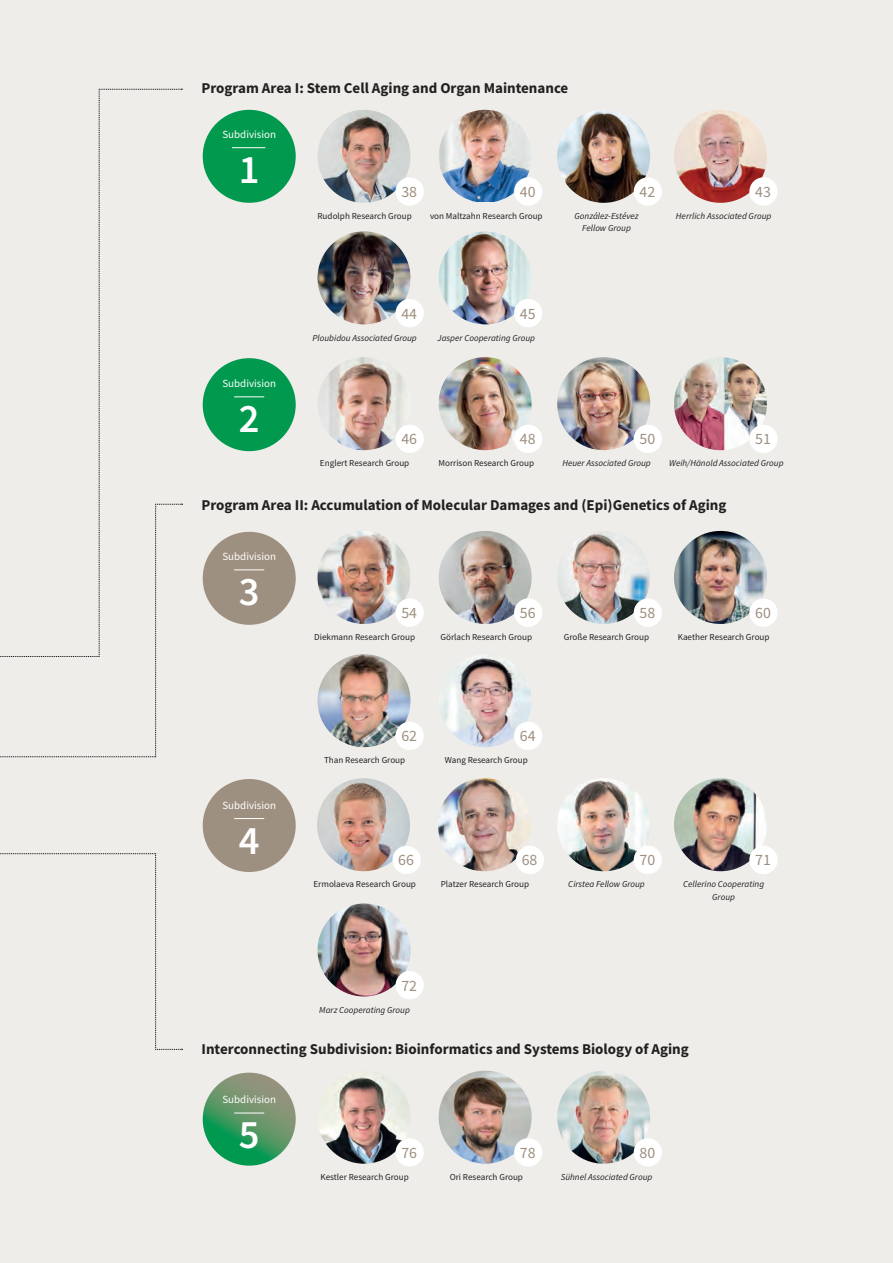
<style>
.page{position:relative;width:893px;height:1263px;background:#efedea}
.page>*{position:absolute;margin:0;border:0;box-sizing:border-box;transform-origin:0 0}
.Fliesstext_EN{font:600 40.5px "Source Sans Pro";color:#fff}
.Figure{font:15.75px "Source Sans Pro";color:#9e9080}
.Inhaltsverzeichnis_G{font:700 15px "Source Sans Pro";color:#231f20}
.Figure-2{font:10.95px "Source Sans Pro";color:#fff}
.Inhaltsverzeichnis_G-2{font:9.15px "Source Sans Pro";color:#231f20}
.Inhaltsverzeichnis_G-3{font:italic 9.15px "Source Sans Pro";color:#231f20}
.Inhaltsverzeichnis{font:9.15px "Source Sans Pro";color:#231f20}
</style>
<div class="page">
<svg style="left:0;top:89px;width:183px;height:668px"></svg>
<svg style="left:0;top:853px;width:183px;height:197px"></svg>
<div style="left:203px;top:110px;width:93px;height:93px;background:#00994e;border-radius:50%"></div>
<div style="left:203px;top:358px;width:93px;height:93px;background:#00994e;border-radius:50%"></div>
<div style="left:203px;top:532px;width:93px;height:93px;background:#9e9080;border-radius:50%"></div>
<div style="left:203px;top:779px;width:93px;height:93px;background:#9e9080;border-radius:50%"></div>
<img style="left:318px;top:110px;width:92px;height:93px;border-radius:46px">
<img style="left:318px;top:231px;width:92px;height:93px;border-radius:46px">
<img style="left:318px;top:357px;width:92px;height:93px;border-radius:46px">
<img style="left:318px;top:531px;width:92px;height:93px;border-radius:46px">
<img style="left:318px;top:654px;width:92px;height:93px;border-radius:46px">
<img style="left:438px;top:778px;width:93px;height:93px;border-radius:46px">
<img style="left:318px;top:903px;width:92px;height:93px;border-radius:46px">
<img style="left:318px;top:1071px;width:92px;height:93px;border-radius:46px">
<img style="left:439px;top:110px;width:92px;height:92px">
<img style="left:439px;top:231px;width:93px;height:93px;border-radius:46px">
<img style="left:439px;top:357px;width:93px;height:93px;border-radius:46px">
<img style="left:439px;top:531px;width:93px;height:93px;border-radius:46px">
<img style="left:439px;top:654px;width:93px;height:93px;border-radius:46px">
<img style="left:439px;top:1071px;width:93px;height:93px;border-radius:46px">
<img style="left:557px;top:110px;width:93px;height:93px;border-radius:46px">
<img style="left:557px;top:357px;width:93px;height:93px;border-radius:46px">
<img style="left:557px;top:531px;width:93px;height:93px;border-radius:46px">
<img style="left:557px;top:778px;width:93px;height:93px;border-radius:46px">
<img style="left:557px;top:1071px;width:93px;height:93px;border-radius:46px">
<img style="left:674px;top:110px;width:93px;height:93px;border-radius:46px">
<img style="left:674px;top:357px;width:93px;height:93px;border-radius:46px">
<img style="left:674px;top:531px;width:93px;height:93px;border-radius:46px">
<svg style="left:203px;top:1073px;width:93px;height:92px;background:#549767"></svg>
<div style="left:396px;top:177px;width:28px;height:29px;background:#fff;border-radius:50%"></div>
<div style="left:396px;top:299px;width:28px;height:28px;background:#fff;border-radius:50%"></div>
<div style="left:396px;top:425px;width:28px;height:28px;background:#fff;border-radius:50%"></div>
<div style="left:396px;top:598px;width:28px;height:29px;background:#fff;border-radius:50%"></div>
<div style="left:396px;top:722px;width:28px;height:28px;background:#fff;border-radius:50%"></div>
<div style="left:516px;top:846px;width:28px;height:28px;background:#fff;border-radius:50%"></div>
<div style="left:396px;top:971px;width:28px;height:28px;background:#fff;border-radius:50%"></div>
<div style="left:396px;top:1138px;width:28px;height:28px;background:#fff;border-radius:50%"></div>
<div style="left:514px;top:177px;width:28px;height:29px;background:#fff;border-radius:50%"></div>
<div style="left:514px;top:299px;width:28px;height:28px;background:#fff;border-radius:50%"></div>
<div style="left:514px;top:425px;width:28px;height:28px;background:#fff;border-radius:50%"></div>
<div style="left:514px;top:598px;width:28px;height:29px;background:#fff;border-radius:50%"></div>
<div style="left:514px;top:722px;width:28px;height:28px;background:#fff;border-radius:50%"></div>
<div style="left:514px;top:1138px;width:28px;height:28px;background:#fff;border-radius:50%"></div>
<div style="left:634px;top:177px;width:28px;height:29px;background:#fff;border-radius:50%"></div>
<div style="left:634px;top:425px;width:28px;height:28px;background:#fff;border-radius:50%"></div>
<div style="left:634px;top:598px;width:28px;height:29px;background:#fff;border-radius:50%"></div>
<div style="left:634px;top:846px;width:28px;height:28px;background:#fff;border-radius:50%"></div>
<div style="left:634px;top:1138px;width:28px;height:28px;background:#fff;border-radius:50%"></div>
<div style="left:749px;top:177px;width:29px;height:29px;background:#fff;border-radius:50%"></div>
<div style="left:749px;top:425px;width:29px;height:28px;background:#fff;border-radius:50%"></div>
<div style="left:749px;top:598px;width:29px;height:29px;background:#fff;border-radius:50%"></div>
<img style="left:317px;top:778px;width:93px;height:93px;border-radius:46px">
<div style="left:392px;top:846px;width:29px;height:28px;background:#fff;border-radius:50%"></div>
<hr style="left:234px;top:1113px;width:30px;height:1px;background:#fff">
<hr style="left:234px;top:818px;width:30px;height:1px;background:#fff">
<hr style="left:234px;top:569px;width:30px;height:1px;background:#fff">
<hr style="left:234px;top:396px;width:30px;height:1px;background:#fff">
<hr style="left:232px;top:147px;width:33px;height:1px;background:#fff">
<img style="left:674px;top:778px;width:93px;height:93px;border-radius:46px">
<div style="left:749px;top:846px;width:29px;height:28px;background:#fff;border-radius:50%"></div>
<p class="Inhaltsverzeichnis_G" style="left:201px;top:78px;width:368px">Program Area I: Stem Cell Aging and Organ Maintenance</p>
<p class="Figure-2" style="left:222px;top:127px;width:55px">Subdivision</p>
<p class="Fliesstext_EN" style="left:239px;top:143px;width:22px">1</p>
<p class="Figure-2" style="left:222px;top:377px;width:55px">Subdivision</p>
<p class="Fliesstext_EN" style="left:239px;top:392px;width:22px">2</p>
<p class="Figure" style="left:401px;top:182px;width:17px">38</p>
<p class="Figure" style="left:520px;top:182px;width:17px">40</p>
<p class="Figure" style="left:639px;top:182px;width:17px">42</p>
<p class="Figure" style="left:755px;top:182px;width:17px">43</p>
<p class="Inhaltsverzeichnis_G-2" style="left:317px;top:210px;width:96px">Rudolph Research Group</p>
<p class="Inhaltsverzeichnis_G-2" style="left:430px;top:210px;width:114px">von Maltzahn Research Group</p>
<p class="Inhaltsverzeichnis_G-3" style="left:575px;top:210px;width:65px">González-Estévez</p>
<p class="Inhaltsverzeichnis_G-3" style="left:582px;top:222px;width:50px">Fellow Group</p>
<p class="Inhaltsverzeichnis_G-3" style="left:676px;top:210px;width:97px">Herrlich Associated Group</p>
<p class="Figure" style="left:401px;top:303px;width:17px">44</p>
<p class="Figure" style="left:520px;top:303px;width:17px">45</p>
<p class="Inhaltsverzeichnis_G-3" style="left:312px;top:332px;width:106px">Ploubidou Associated Group</p>
<p class="Inhaltsverzeichnis_G-3" style="left:437px;top:332px;width:99px">Jasper Cooperating Group</p>
<p class="Figure" style="left:401px;top:429px;width:17px">46</p>
<p class="Inhaltsverzeichnis_G-2" style="left:320px;top:457px;width:91px">Englert Research Group</p>
<p class="Figure" style="left:520px;top:429px;width:17px">48</p>
<p class="Inhaltsverzeichnis_G-2" style="left:438px;top:458px;width:97px">Morrison Research Group</p>
<p class="Figure" style="left:639px;top:429px;width:17px">50</p>
<p class="Inhaltsverzeichnis_G-3" style="left:562px;top:457px;width:90px">Heuer Associated Group</p>
<p class="Figure" style="left:755px;top:429px;width:17px">51</p>
<p class="Inhaltsverzeichnis_G-3" style="left:669px;top:457px;width:116px">Weih/Hänold Associated Group</p>
<p class="Inhaltsverzeichnis_G" style="left:201px;top:495px;width:526px">Program Area II: Accumulation of Molecular Damages and (Epi)Genetics of Aging</p>
<p class="Figure-2" style="left:222px;top:550px;width:55px">Subdivision</p>
<p class="Fliesstext_EN" style="left:239px;top:565px;width:22px">3</p>
<p class="Figure-2" style="left:222px;top:798px;width:55px">Subdivision</p>
<p class="Fliesstext_EN" style="left:239px;top:814px;width:22px">4</p>
<p class="Figure" style="left:401px;top:603px;width:17px">54</p>
<p class="Inhaltsverzeichnis_G-2" style="left:314px;top:631px;width:102px">Diekmann Research Group</p>
<p class="Figure" style="left:520px;top:603px;width:17px">56</p>
<p class="Inhaltsverzeichnis_G-2" style="left:440px;top:631px;width:93px">Görlach Research Group</p>
<p class="Figure" style="left:639px;top:603px;width:17px">58</p>
<p class="Inhaltsverzeichnis_G-2" style="left:564px;top:631px;width:87px">Große Research Group</p>
<p class="Figure" style="left:755px;top:603px;width:17px">60</p>
<p class="Inhaltsverzeichnis" style="left:678px;top:631px;width:93px">Kaether Research Group</p>
<p class="Figure" style="left:401px;top:726px;width:17px">62</p>
<p class="Inhaltsverzeichnis_G-2" style="left:324px;top:754px;width:83px">Than Research Group</p>
<p class="Figure" style="left:520px;top:726px;width:17px">64</p>
<p class="Inhaltsverzeichnis_G-2" style="left:445px;top:754px;width:85px">Wang Research Group</p>
<p class="Figure" style="left:398px;top:850px;width:17px">66</p>
<p class="Inhaltsverzeichnis_G-2" style="left:313px;top:878px;width:104px">Ermolaeva Research Group</p>
<p class="Figure" style="left:522px;top:850px;width:17px">68</p>
<p class="Inhaltsverzeichnis_G-2" style="left:441px;top:878px;width:90px">Platzer Research Group</p>
<p class="Figure" style="left:401px;top:975px;width:17px">72</p>
<p class="Inhaltsverzeichnis_G-3" style="left:319px;top:1004px;width:92px">Marz Cooperating Group</p>
<p class="Figure" style="left:639px;top:850px;width:17px">70</p>
<p class="Inhaltsverzeichnis_G-3" style="left:568px;top:878px;width:78px">Cirstea Fellow Group</p>
<p class="Figure" style="left:755px;top:850px;width:17px">71</p>
<p class="Inhaltsverzeichnis_G-3" style="left:683px;top:878px;width:83px">Cellerino Cooperating</p>
<p class="Inhaltsverzeichnis_G-3" style="left:712px;top:891px;width:24px">Group</p>
<p class="Inhaltsverzeichnis_G" style="left:201px;top:1038px;width:489px">Interconnecting Subdivision: Bioinformatics and Systems Biology of Aging</p>
<p class="Figure-2" style="left:222px;top:1093px;width:55px">Subdivision</p>
<p class="Fliesstext_EN" style="left:239px;top:1108px;width:22px">5</p>
<p class="Figure" style="left:401px;top:1142px;width:17px">76</p>
<p class="Inhaltsverzeichnis_G-2" style="left:320px;top:1171px;width:90px">Kestler Research Group</p>
<p class="Figure" style="left:520px;top:1142px;width:17px">78</p>
<p class="Inhaltsverzeichnis_G-2" style="left:450px;top:1171px;width:75px">Ori Research Group</p>
<p class="Figure" style="left:639px;top:1142px;width:17px">80</p>
<p class="Inhaltsverzeichnis_G-3" style="left:561px;top:1171px;width:93px">Sühnel Associated Group</p>
</div>
